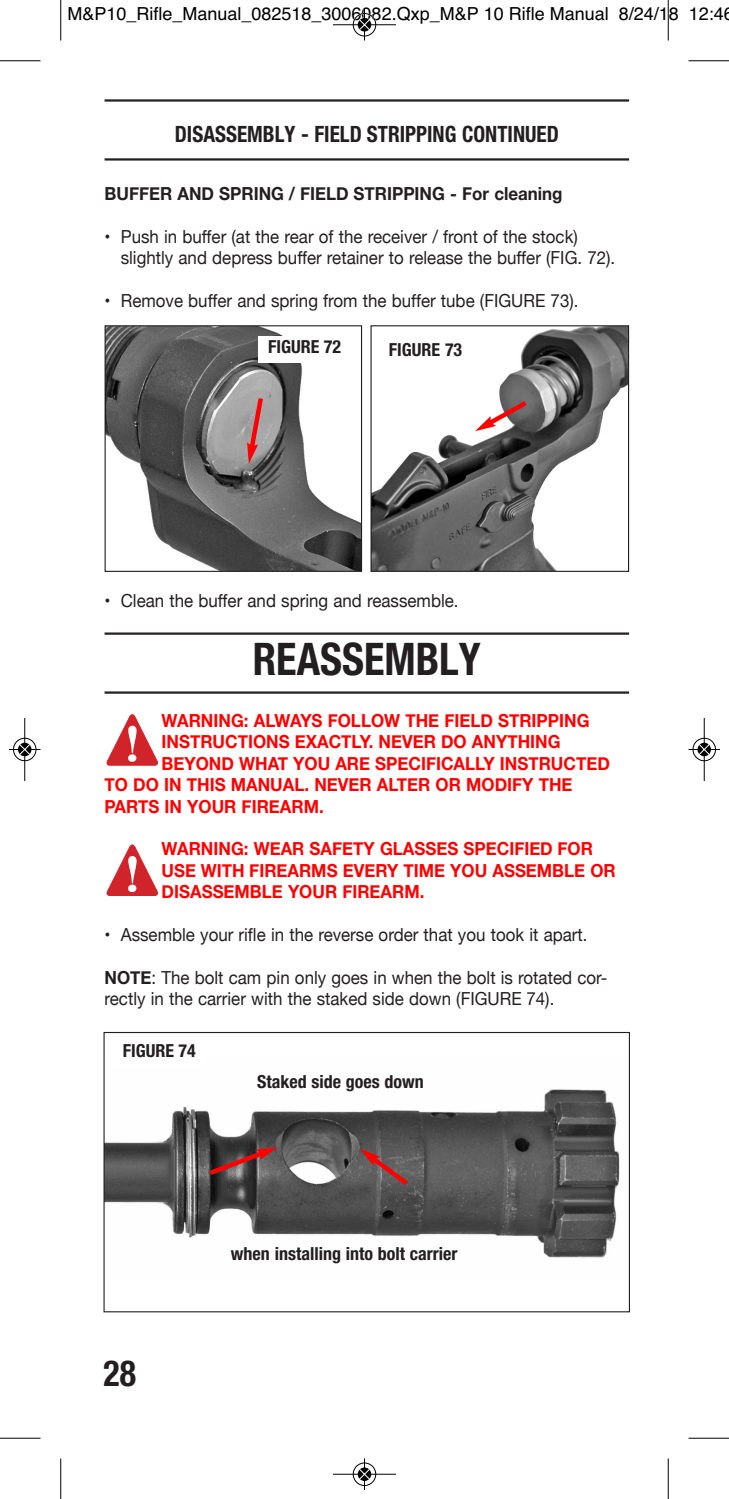
<style>
.page{position:relative;width:729px;height:1499px;background:#fff}
.page>*{position:absolute;margin:0;border:0;box-sizing:border-box;transform-origin:0 0}
.t1{font:700 condensed 45px "Helvetica Neue LT Std";color:#231f20;scale:.94 1}
.t2{font:700 condensed 36px "Helvetica Neue LT Std";color:#231f20;scale:.94 1}
.t3{font:700 condensed 22.5px "Helvetica Neue LT Std";color:#231f20;scale:.94 1}
.t4{font:18px/21.4px "Helvetica Neue";color:#231f20;scale:.94 1}
.t5{font:700 18px/21.4px "Helvetica Neue";color:#f00;scale:.94 1}
.t6{font:700 condensed 18px "Helvetica Neue LT Std";color:#231f20}
.t7{font:18px "Helvetica";color:#000}
.t8{font:700 18px "Helvetica Neue";color:#231f20;scale:.94 1}
.s1{font-weight:700}
</style>
<div class="page">
<hr style="left:105px;top:99px;width:524px;height:3px;background:#231f20">
<hr style="left:105px;top:158px;width:524px;height:3px;background:#231f20">
<hr style="left:105px;top:632px;width:524px;height:3px;background:#231f20">
<hr style="left:105px;top:691px;width:524px;height:2px;background:#231f20">
<svg style="left:106px;top:714px;width:52px;height:52px"></svg>
<svg style="left:106px;top:844px;width:52px;height:52px"></svg>
<img style="left:107px;top:327px;width:253px;height:243px">
<div style="left:105px;top:325px;width:257px;height:247px;border:1px solid #231f20"></div>
<img style="left:373px;top:327px;width:254px;height:243px">
<div style="left:371px;top:325px;width:258px;height:247px;border:1px solid #231f20"></div>
<div style="left:379px;top:339px;width:93px;height:26px;background:#fff"></div>
<svg style="left:247px;top:393px;width:19px;height:71px"></svg>
<svg style="left:475px;top:397px;width:57px;height:34px"></svg>
<div style="left:258px;top:336px;width:93px;height:27px;background:#fff"></div>
<img style="left:106px;top:1089px;width:514px;height:169px">
<div style="left:104px;top:1032px;width:526px;height:280px;border:1px solid #231f20"></div>
<svg style="left:360px;top:1148px;width:53px;height:41px;background:#755454"></svg>
<svg style="left:205px;top:1147px;width:73px;height:31px;background:#6a4444"></svg>
<hr style="left:60px;top:0;width:1px;height:40px;background:#000">
<hr style="left:0;top:60px;width:40px;height:1px;background:#000">
<hr style="left:668px;top:0;width:1px;height:40px;background:#000">
<hr style="left:688px;top:60px;width:41px;height:1px;background:#000">
<hr style="left:60px;top:1458px;width:1px;height:40px;background:#000">
<hr style="left:0;top:1437px;width:40px;height:1px;background:#000">
<hr style="left:668px;top:1458px;width:1px;height:40px;background:#000">
<hr style="left:688px;top:1437px;width:41px;height:1px;background:#000">
<div style="left:353px;top:13px;width:23px;height:24px;border:1px solid #fff;border-radius:50%"></div>
<hr style="left:333px;top:24px;width:63px;height:1px;background:#000">
<hr style="left:364px;top:9px;width:1px;height:31px;background:#000">
<div style="left:353px;top:13px;width:23px;height:23px;border:1px solid #000;border-radius:50%"></div>
<svg style="left:358px;top:18px;width:13px;height:14px"></svg>
<svg style="left:359px;top:19px;width:11px;height:11px"></svg>
<div style="left:353px;top:1462px;width:23px;height:24px;border:1px solid #fff;border-radius:50%"></div>
<svg style="left:357px;top:1467px;width:15px;height:14px"></svg>
<hr style="left:333px;top:1473px;width:63px;height:1px;background:#000">
<hr style="left:364px;top:1458px;width:1px;height:32px;background:#000">
<div style="left:353px;top:1462px;width:23px;height:23px;border:1px solid #000;border-radius:50%"></div>
<svg style="left:358px;top:1467px;width:13px;height:13px"></svg>
<svg style="left:359px;top:1468px;width:11px;height:11px"></svg>
<div style="left:13px;top:737px;width:24px;height:24px;border:1px solid #fff;border-radius:50%"></div>
<hr style="left:24px;top:718px;width:1px;height:63px;background:#000">
<hr style="left:9px;top:749px;width:31px;height:1px;background:#000">
<div style="left:13px;top:738px;width:23px;height:23px;border:1px solid #000;border-radius:50%"></div>
<svg style="left:18px;top:742px;width:14px;height:14px"></svg>
<svg style="left:19px;top:744px;width:11px;height:11px"></svg>
<div style="left:692px;top:737px;width:24px;height:24px;border:1px solid #fff;border-radius:50%"></div>
<hr style="left:704px;top:718px;width:1px;height:63px;background:#000">
<hr style="left:688px;top:749px;width:32px;height:1px;background:#000">
<div style="left:693px;top:738px;width:23px;height:23px;border:1px solid #000;border-radius:50%"></div>
<svg style="left:698px;top:742px;width:13px;height:14px"></svg>
<svg style="left:699px;top:744px;width:11px;height:11px"></svg>
<p class="t7" style="left:68px;top:4px;width:668px">M&amp;P10_Rifle_Manual_082518_3006082.Qxp_M&amp;P 10 Rifle Manual 8/24/18 12:46</p>
<p class="t3" style="left:175px;top:126px;width:410px">DISASSEMBLY - FIELD STRIPPING CONTINUED</p>
<p class="t8" style="left:105px;top:183px;width:489px">BUFFER AND SPRING / FIELD STRIPPING - For cleaning</p>
<p class="t4" style="left:121px;top:226px;width:528px;text-indent:-16px">• Push in buffer (at the rear of the receiver / front of the stock) slightly and depress buffer retainer to release the buffer (FIG. 72).</p>
<p class="t4" style="left:105px;top:290px;width:506px">• Remove buffer and spring from the buffer tube (FIGURE 73).</p>
<p class="t6" style="left:268px;top:341px;width:74px">FIGURE 72</p>
<p class="t6" style="left:389px;top:343px;width:75px">FIGURE 73</p>
<p class="t4" style="left:105px;top:589px;width:378px">• Clean the buffer and spring and reassemble.</p>
<h1 class="t1" style="left:253px;top:643px;width:244px">REASSEMBLY</h1>
<p class="t5" style="left:162px;top:709px;width:457px">WARNING: ALWAYS FOLLOW THE FIELD STRIPPING</p>
<p class="t5" style="left:162px;top:731px;width:426px">INSTRUCTIONS EXACTLY. NEVER DO ANYTHING</p>
<p class="t5" style="left:162px;top:752px;width:478px">BEYOND WHAT YOU ARE SPECIFICALLY INSTRUCTED</p>
<p class="t5" style="left:105px;top:773px;width:499px">TO DO IN THIS MANUAL. NEVER ALTER OR MODIFY THE</p>
<p class="t5" style="left:105px;top:795px;width:235px">PARTS IN YOUR FIREARM.</p>
<p class="t5" style="left:162px;top:838px;width:485px">WARNING: WEAR SAFETY GLASSES SPECIFIED FOR<br>USE WITH FIREARMS EVERY TIME YOU ASSEMBLE OR<br>DISASSEMBLE YOUR FIREARM.</p>
<p class="t4" style="left:105px;top:923px;width:515px">• Assemble your rifle in the reverse order that you took it apart.</p>
<p class="t4" style="left:105px;top:966px;width:536px"><span class="s1">NOTE</span>: The bolt cam pin only goes in when the bolt is rotated cor&shy;rectly in the carrier with the staked side down (FIGURE 74).</p>
<p class="t6" style="left:123px;top:1044px;width:74px">FIGURE 74</p>
<p class="t6" style="left:257px;top:1075px;width:168px">Staked side goes down</p>
<h2 class="t2" style="left:103px;top:1360px;width:36px">28</h2>
<p class="t6" style="left:231px;top:1247px;width:228px">when installing into bolt carrier</p>
</div>
